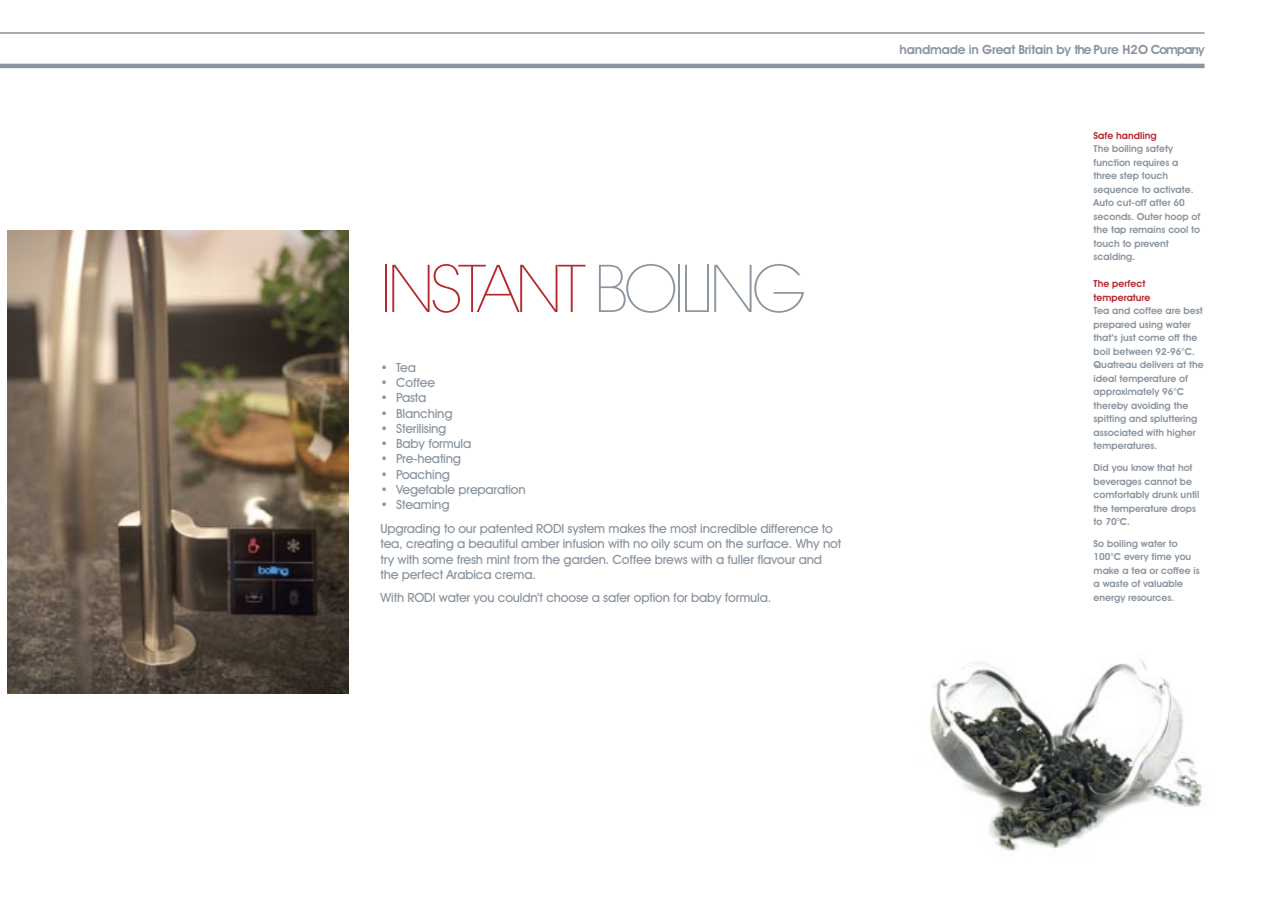
<style>
.page{position:relative;width:1268px;height:923px;background:#fff}
.page>*{position:absolute;margin:0;border:0;box-sizing:border-box;transform-origin:0 0}
.t1{font:200 63.75px "ITC Avant Garde Pro";letter-spacing:-.075em;color:#b4282f}
.t2{font:500 12.75px/15.3px "Avant Garde IT Cby BT";letter-spacing:-.015em;color:#8b959f}
.t3{font:600 12.75px "Avant Garde IT Cby BT";letter-spacing:-.015em;color:#8b959f}
.t4{font:600 9.75px/13.5px "Avant Garde IT Cby BT";color:#8b959f}
.t5{font:600 9.75px/13.5px "Avant Garde IT Cby BT";color:#b4282f}
.s1{color:#8b959f}
</style>
<div class="page">
<hr style="left:0;top:32px;width:1204px;height:2px;background:#8b959f">
<hr style="left:0;top:64px;width:1204px;height:4px;background:#8b959f">
<img style="left:8px;top:231px;width:340px;height:462px">
<img style="left:929px;top:660px;width:274px;height:191px">
<h1 class="t1" style="left:380px;top:259px;width:427px">INSTANT <span class="s1">BOILING</span></h1>
<h2 class="t2" style="left:380px;top:361px;width:37px">• Tea</h2>
<h2 class="t2" style="left:380px;top:376px;width:56px">• Coffee</h2>
<h2 class="t2" style="left:380px;top:391px;width:47px">• Pasta</h2>
<h2 class="t2" style="left:380px;top:407px;width:74px">• Blanching</h2>
<h2 class="t2" style="left:380px;top:422px;width:68px">• Sterilising</h2>
<h2 class="t2" style="left:380px;top:437px;width:92px">• Baby formula</h2>
<h2 class="t2" style="left:380px;top:452px;width:82px">• Pre-heating</h2>
<h2 class="t2" style="left:380px;top:468px;width:71px">• Poaching</h2>
<h2 class="t2" style="left:380px;top:483px;width:147px">• Vegetable preparation</h2>
<h2 class="t2" style="left:380px;top:494px;width:454px;line-height:23.5px">• Steaming<br>Upgrading to our patented RODI system makes the most incredible difference to</h2>
<h2 class="t2" style="left:380px;top:537px;width:462px">tea, creating a beautiful amber infusion with no oily scum on the surface. Why not try with some fresh mint from the garden. Coffee brews with a fuller flavour and the perfect Arabica crema.</h2>
<h2 class="t2" style="left:380px;top:591px;width:392px">With RODI water you couldn’t choose a safer option for baby formula.</h2>
<h2 class="t3" style="left:899px;top:45px;width:306px">handmade in Great Britain by the Pure H2O Company</h2>
<p class="t5" style="left:1093px;top:130px;width:64px">Safe handling</p>
<p class="t4" style="left:1093px;top:143px;width:108px">The boiling safety function requires a three step touch sequence to activate.<br>Auto cut-off after 60 seconds. Outer hoop of the tap remains cool to touch to prevent scalding.</p>
<p class="t5" style="left:1093px;top:278px;width:58px">The perfect temperature</p>
<p class="t4" style="left:1093px;top:305px;width:111px">Tea and coffee are best prepared using water that’s just come off the boil between 92-96°C.<br>Quatreau delivers at the ideal temperature of approximately 96°C thereby avoiding the spitting and spluttering associated with higher temperatures.</p>
<p class="t4" style="left:1093px;top:462px;width:107px">Did you know that hot beverages cannot be comfortably drunk until the temperature drops to 70°C.</p>
<p class="t4" style="left:1093px;top:538px;width:107px">So boiling water to<br>100°C every time you make a tea or coffee is a waste of valuable energy resources.</p>
</div>
